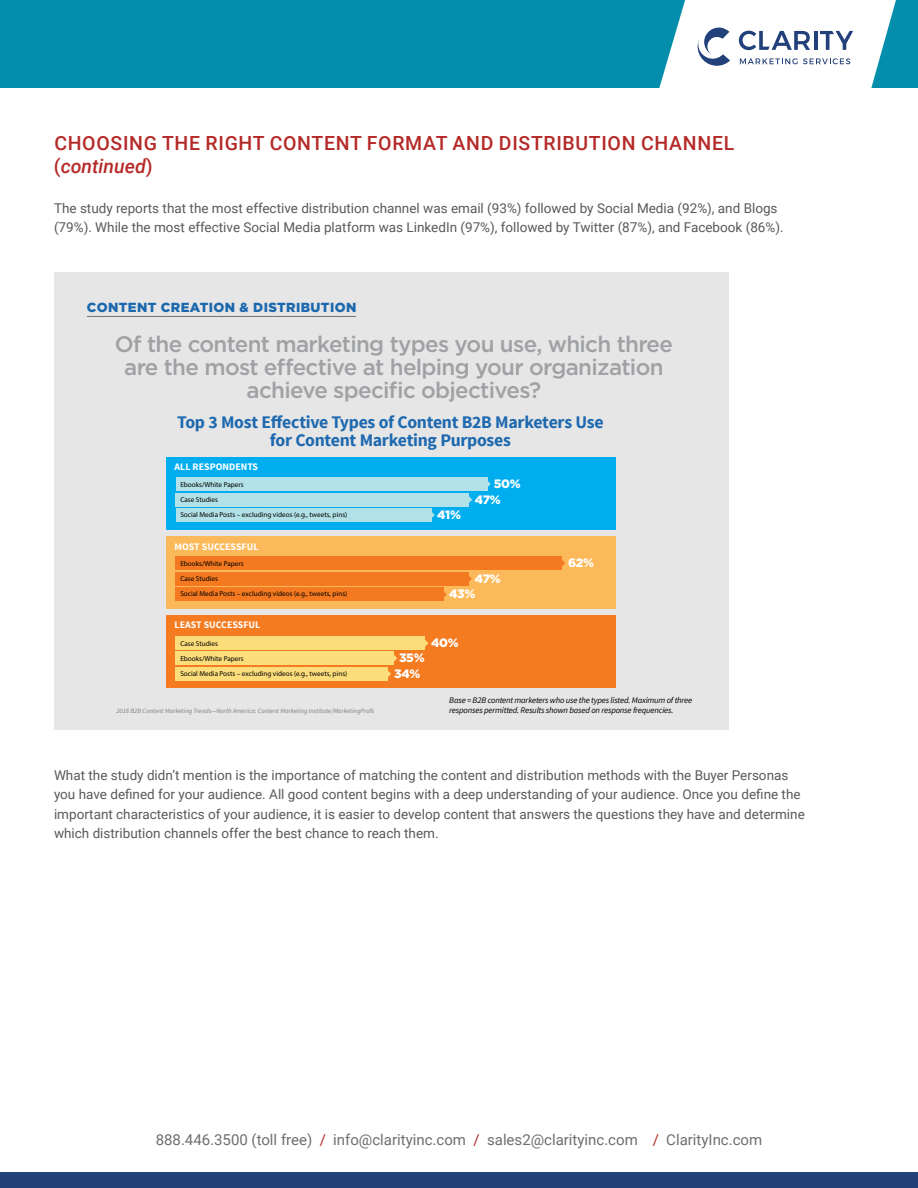
<style>
.page{position:relative;width:918px;height:1188px;background:#fff}
.page>*{position:absolute;margin:0;border:0;box-sizing:border-box;transform-origin:0 0}
.t1{font:500 22.35px/23.1px "Gotham";letter-spacing:-.03em;color:#9fa1a4;text-align:center}
.t2{font:500 19.5px/23.4px "Roboto";letter-spacing:.035em;color:#b52a28}
.t3{font:700 17.7px/17.7px "Source Sans Pro";letter-spacing:-.02em;color:#1e69af;text-align:center}
.t4{font:15px "Roboto";color:#6d6e71}
.t5{font:13.5px/19.5px "Roboto";color:#58595b}
.t6{font:900 13.2px "Gotham";letter-spacing:.03em;color:#1c68ae}
.t7{font:900 12.15px/15.5px "Gotham";letter-spacing:-.025em;color:#fff;text-align:center}
.t8{font:700 9.9px "Source Sans Pro";color:#fff}
.t9{font:italic 8.55px/9.9px "Source Sans Pro";letter-spacing:-.02em;color:#000}
.t10{font:7.2px/15.5px "Myriad Pro";color:#000}
.t11{font:italic 6.6px "Source Sans Pro";color:#808080}
.s1{font-style:italic}
.s2{color:#b52a28}
</style>
<div class="page">
<div style="left:0;top:0;width:918px;height:88px;background:#038fab"></div>
<svg style="left:659px;top:0;width:237px;height:88px;background:#d3e4ec"></svg>
<div style="left:0;top:1173px;width:918px;height:15px;background:#22407a"></div>
<div style="left:54px;top:272px;width:675px;height:457px;background:#e6e6e6"></div>
<hr style="left:87px;top:316px;width:269px;height:1px;background:#737373">
<div style="left:166px;top:457px;width:450px;height:73px;background:#00aeef"></div>
<div style="left:166px;top:536px;width:450px;height:73px;background:#fcb959"></div>
<div style="left:166px;top:615px;width:450px;height:73px;background:#f47b20"></div>
<div style="left:176px;top:508px;width:255px;height:14px;background:#b2e1e7"></div>
<div style="left:176px;top:493px;width:293px;height:13px;background:#b2e1e7"></div>
<div style="left:176px;top:477px;width:312px;height:14px;background:#b2e1e7"></div>
<div style="left:175px;top:587px;width:268px;height:14px;background:#f47920"></div>
<div style="left:175px;top:572px;width:293px;height:14px;background:#f47920"></div>
<div style="left:175px;top:556px;width:387px;height:14px;background:#f47920"></div>
<div style="left:176px;top:667px;width:212px;height:14px;background:#fcdd7b"></div>
<div style="left:176px;top:651px;width:218px;height:14px;background:#fcdd7b"></div>
<div style="left:176px;top:636px;width:249px;height:14px;background:#fcdd7b"></div>
<svg style="left:488px;top:481px;width:3px;height:6px"></svg>
<svg style="left:469px;top:496px;width:3px;height:7px"></svg>
<svg style="left:431px;top:512px;width:4px;height:6px"></svg>
<svg style="left:562px;top:560px;width:3px;height:6px"></svg>
<svg style="left:468px;top:575px;width:4px;height:7px"></svg>
<svg style="left:443px;top:591px;width:4px;height:7px"></svg>
<svg style="left:425px;top:640px;width:4px;height:7px"></svg>
<svg style="left:394px;top:655px;width:3px;height:7px"></svg>
<svg style="left:388px;top:671px;width:3px;height:6px"></svg>
<h2 class="t2" style="left:54px;top:130px;width:682px">CHOOSING THE RIGHT CONTENT FORMAT AND DISTRIBUTION CHANNEL (<span class="s1">continued</span>)</h2>
<p class="t5" style="left:54px;top:198px;width:731px">The study reports that the most effective distribution channel was email (93%) followed by Social Media (92%), and Blogs (79%). While the most effective Social Media platform was LinkedIn (97%), followed by Twitter (87%), and Facebook (86%).</p>
<p class="t6" style="left:87px;top:298px;width:271px">CONTENT CREATION &amp; DISTRIBUTION</p>
<h1 class="t1" style="left:115px;top:332px;width:560px">Of the content marketing types you use, which three are the most effective at helping your organization achieve specific objectives?</h1>
<h3 class="t3" style="left:177px;top:414px;width:428px">Top 3 Most Effective Types of Content B2B Marketers Use for Content Marketing Purposes</h3>
<p class="t8" style="left:175px;top:460px;width:85px">ALL RESPONDENTS</p>
<p class="t10" style="left:180px;top:476px;width:65px">Ebooks/White Papers<br>Case Studies</p>
<p class="t10" style="left:180px;top:507px;width:168px">Social Media Posts – excluding videos (e.g., tweets, pins)</p>
<p class="t8" style="left:175px;top:540px;width:85px">MOST SUCCESSFUL</p>
<p class="t10" style="left:180px;top:555px;width:65px">Ebooks/White Papers<br>Case Studies</p>
<p class="t10" style="left:180px;top:586px;width:168px">Social Media Posts – excluding videos (e.g., tweets, pins)</p>
<p class="t8" style="left:175px;top:618px;width:87px">LEAST SUCCESSFUL</p>
<p class="t10" style="left:180px;top:636px;width:65px">Case Studies<br>Ebooks/White Papers</p>
<p class="t10" style="left:180px;top:666px;width:168px">Social Media Posts – excluding videos (e.g., tweets, pins)</p>
<p class="t11" style="left:116px;top:706px;width:259px">2018 B2B Content Marketing Trends—North America: Content Marketing Institute/MarketingProfs</p>
<p class="t7" style="left:494px;top:476px;width:28px">50%</p>
<p class="t7" style="left:437px;top:507px;width:25px">41%</p>
<p class="t7" style="left:475px;top:492px;width:28px">47%</p>
<p class="t7" style="left:449px;top:571px;width:53px;text-align:left;text-indent:25px">47%<br>43%</p>
<p class="t7" style="left:431px;top:634px;width:29px">40%</p>
<p class="t7" style="left:394px;top:650px;width:32px">35%<br>34%</p>
<p class="t7" style="left:568px;top:555px;width:27px">62%</p>
<p class="t9" style="left:449px;top:695px;width:245px">Base = B2B content marketers who use the types listed. Maximum of three responses permitted. Results shown based on response frequencies.</p>
<p class="t5" style="left:54px;top:765px;width:752px">What the study didn’t mention is the importance of matching the content and distribution methods with the Buyer Personas you have defined for your audience. All good content begins with a deep understanding of your audience. Once you define the important characteristics of your audience, it is easier to develop content that answers the questions they have and determine which distribution channels offer the best chance to reach them.</p>
<p class="t4" style="left:156px;top:1129px;width:608px">888.446.3500 (toll free) <span class="s2">/</span> info@clarityinc.com <span class="s2">/</span> sales2@clarityinc.com <span class="s2">/</span> ClarityInc.com</p>
</div>
